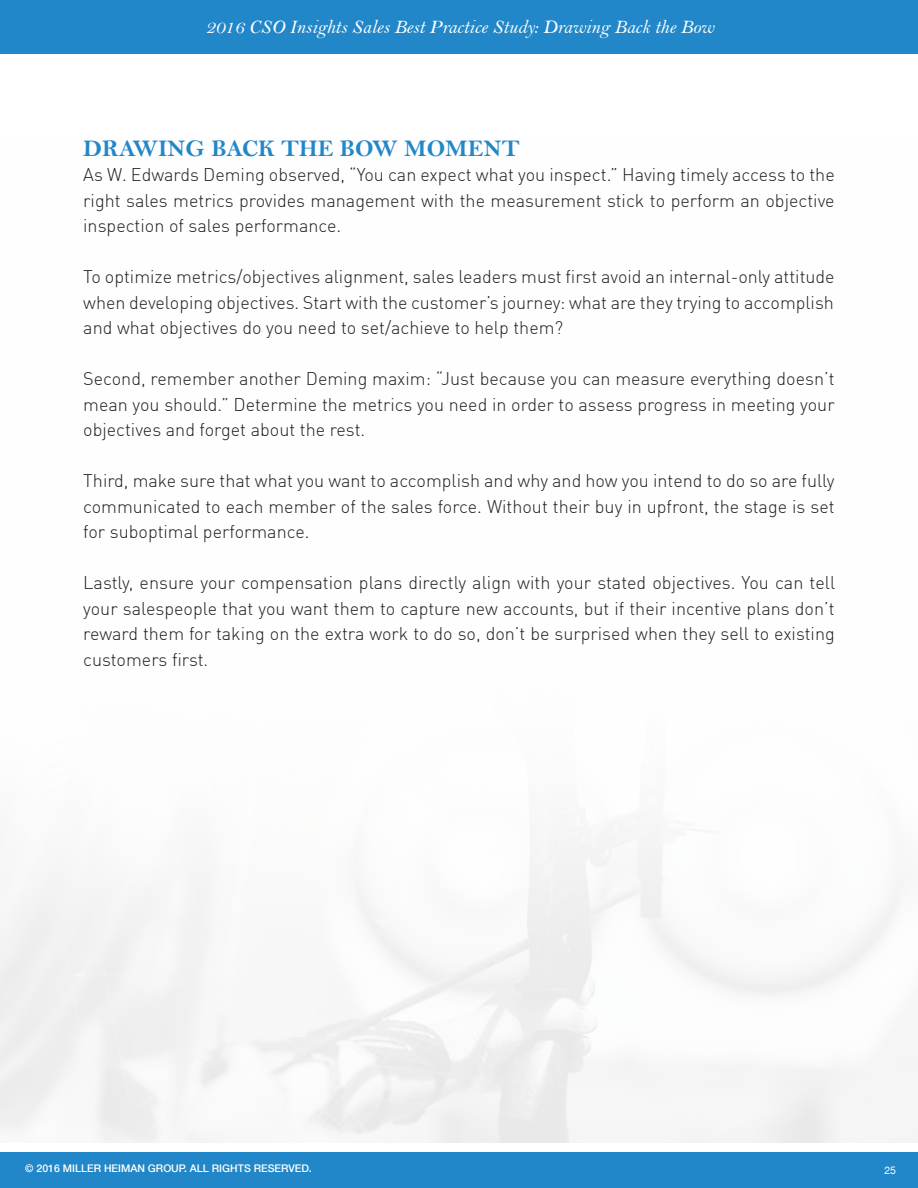
<style>
.page{position:relative;width:918px;height:1188px;background:#fff}
.page>*{position:absolute;margin:0;border:0;box-sizing:border-box;transform-origin:0 0}
.t1{font:24px "Bell MT Bold";color:#2287c8}
.t2{font:19.5px "Bell MT Italic";color:#fff}
.t3{font:300 18px/25.5px "DIN Offc Pro";color:#231f20;text-align:justify}
.t4{font:500 10.5px "Helvetica Neue";color:#fff}
.t5{font:10.5px "Helvetica Neue";color:#fff}
</style>
<div class="page">
<div style="left:0;top:0;width:918px;height:54px;background:#2287c8"></div>
<div style="left:0;top:1152px;width:918px;height:36px;background:#2287c8"></div>
<p class="t2" style="left:206px;top:15px;width:510px">2016 CSO Insights Sales Best Practice Study: Drawing Back the Bow</p>
<h1 class="t1" style="left:83px;top:134px;width:438px">DRAWING BACK THE BOW MOMENT</h1>
<p class="t3" style="left:83px;top:161px;width:753px">As W. Edwards Deming observed, “You can expect what you inspect.” Having timely access to the right sales metrics provides management with the measurement stick to perform an objective inspection of sales performance.</p>
<p class="t3" style="left:83px;top:263px;width:753px">To optimize metrics/objectives alignment, sales leaders must first avoid an internal-only attitude when developing objectives. Start with the customer’s journey: what are they trying to accomplish and what objectives do you need to set/achieve to help them?</p>
<p class="t3" style="left:83px;top:365px;width:753px">Second, remember another Deming maxim: “Just because you can measure everything doesn’t mean you should.” Determine the metrics you need in order to assess progress in meeting your objectives and forget about the rest.</p>
<p class="t3" style="left:83px;top:467px;width:753px">Third, make sure that what you want to accomplish and why and how you intend to do so are fully communicated to each member of the sales force. Without their buy in upfront, the stage is set for suboptimal performance.</p>
<p class="t3" style="left:83px;top:569px;width:753px">Lastly, ensure your compensation plans directly align with your stated objectives. You can tell your salespeople that you want them to capture new accounts, but if their incentive plans don’t reward them for taking on the extra work to do so, don’t be surprised when they sell to existing customers first.</p>
<p class="t4" style="left:25px;top:1160px;width:288px">© 2016 MILLER HEIMAN GROUP. ALL RIGHTS RESERVED.</p>
<p class="t5" style="left:884px;top:1161px;width:13px">25</p>
</div>
